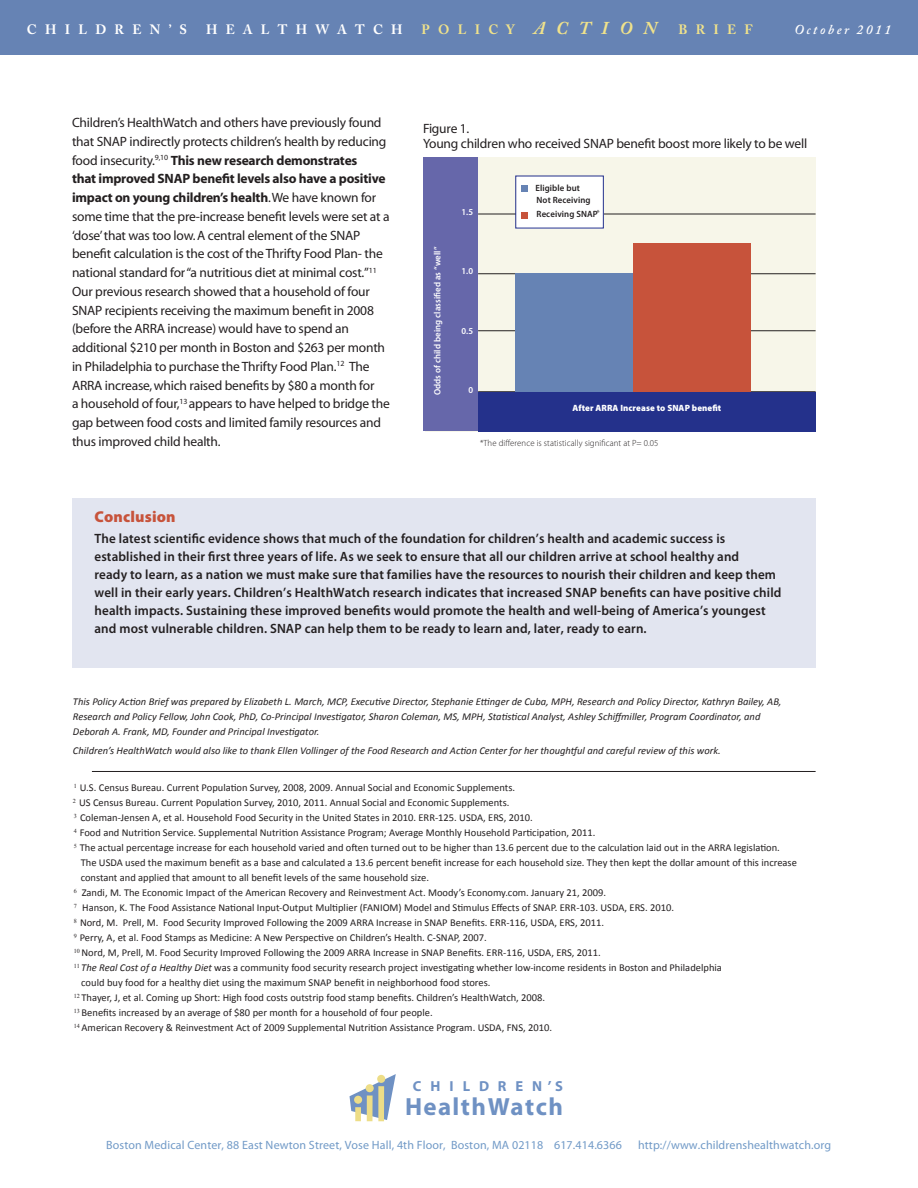
<style>
.page{position:relative;width:918px;height:1188px;background:#fff}
.page>*{position:absolute;margin:0;border:0;box-sizing:border-box;transform-origin:0 0}
.t1{font:700 24.9px "Myriad";letter-spacing:.06em;color:#6f91c3}
.Conclusion_Head{font:900 15.75px "Myriad Pro";letter-spacing:.01em;color:#c7533b}
.t2{font:700 14.55px "Myriad";letter-spacing:.625em;color:#6f91c3}
.Body{font:13.5px/18.8px "Myriad";letter-spacing:-.015em;color:#231f20}
.Conclusion_Body{font:600 13.5px/18px "Myriad Pro";letter-spacing:.01em;color:#231f20}
.Headings{font:700 13.5px "Adobe Caslon Pro";letter-spacing:.63em;color:#fff}
.Headings-2{font:700 13.5px "Adobe Caslon Pro";letter-spacing:.63em;color:#f0e28b}
.Headings-3{font:italic 600 13.5px "Adobe Caslon Pro";letter-spacing:.2em;color:#fff}
.Body-2{font:12px "Myriad Pro";letter-spacing:.01em;color:#719ac7}
.Endnote_Text{font:10.5px/15px "Calibri";color:#231f20}
.t3{font:italic 10.5px/15px "Calibri";color:#231f20}
.Conclusion_Body-2{font:600 9.15px "Myriad Pro";letter-spacing:.01em;color:#fff}
.Conclusion_Body-3{font:600 9.15px/12.1px "Myriad Pro";letter-spacing:.01em;color:#231f20}
.Conclusion_Body-4{font:900 9.15px "Myriad Pro";letter-spacing:.01em;color:#fff}
.Conclusion_Body-5{font:300 9px "Myriad Pro";letter-spacing:.01em;color:#231f20}
.s1{font-style:italic;font-size:18px}
.s2{font-weight:700}
.s3{font-style:italic}
</style>
<div class="page">
<div style="left:0;top:0;width:918px;height:54px;background:#6683b4"></div>
<svg style="left:350px;top:1074px;width:46px;height:46px"></svg>
<div style="left:354px;top:1096px;width:8px;height:8px;background:#eddd87;border-radius:50%"></div>
<div style="left:355px;top:1107px;width:6px;height:14px;background:#eddd87"></div>
<div style="left:366px;top:1084px;width:8px;height:8px;background:#eddd87;border-radius:50%"></div>
<div style="left:367px;top:1096px;width:6px;height:25px;background:#eddd87"></div>
<div style="left:377px;top:1075px;width:8px;height:8px;background:#eddd87;border-radius:50%"></div>
<div style="left:378px;top:1086px;width:6px;height:35px;background:#eddd87"></div>
<div style="left:72px;top:498px;width:744px;height:169px;background:#e2e5f0"></div>
<hr style="left:92px;top:771px;width:724px;height:1px;background:#231f20">
<div style="left:425px;top:158px;width:390px;height:274px;background:#f7f6e9"></div>
<div style="left:424px;top:158px;width:54px;height:273px;background:#6667aa"></div>
<hr style="left:478px;top:214px;width:338px;height:1px;background:#231f20">
<hr style="left:478px;top:273px;width:338px;height:1px;background:#231f20">
<hr style="left:478px;top:330px;width:338px;height:1px;background:#231f20">
<hr style="left:478px;top:391px;width:338px;height:1px;background:#231f20">
<hr style="left:478px;top:428px;width:338px;height:1px;background:#231f20">
<div style="left:516px;top:176px;width:87px;height:52px;background:#fff"></div>
<div style="left:521px;top:185px;width:7px;height:6px;background:#6683b4"></div>
<div style="left:515px;top:175px;width:89px;height:54px;border:1px solid #24318b"></div>
<div style="left:633px;top:243px;width:118px;height:185px;background:#c7533b"></div>
<div style="left:521px;top:212px;width:7px;height:6px;background:#c7533b"></div>
<div style="left:515px;top:273px;width:118px;height:155px;background:#6683b4"></div>
<div style="left:478px;top:392px;width:337px;height:39px;background:#24318b"></div>
<p class="Headings" style="left:27px;top:21px;width:162px">CHILDREN’S</p>
<p class="Headings" style="left:206px;top:21px;width:198px">HEALTHWATCH</p>
<p class="Headings-2" style="left:422px;top:21px;width:236px">POLICY <span class="s1">ACTION</span></p>
<p class="Headings-2" style="left:678px;top:21px;width:76px">BRIEF</p>
<p class="Headings-3" style="left:794px;top:21px;width:98px">October 2011</p>
<p class="Body" style="left:72px;top:114px;width:319px">Children’s HealthWatch and others have previously found that SNAP indirectly protects children’s health by reducing food insecurity.<sup>9,10</sup> <span class="s2">This new research demonstrates<br>that improved SNAP benefit levels also have a positive impact on young children’s health</span>. We have known for some time that the pre-increase benefit levels were set at a ‘dose’ that was too low. A central element of the SNAP benefit calculation is the cost of the Thrifty Food Plan- the national standard for “a nutritious diet at minimal cost.”<sup>11<br></sup>Our previous research showed that a household of four SNAP recipients receiving the maximum benefit in 2008 (before the ARRA increase) would have to spend an additional $210 per month in Boston and $263 per month in Philadelphia to purchase the Thrifty Food Plan.<sup>12</sup> The ARRA increase, which raised benefits by $80 a month for<br>a household of four,<sup>13</sup> appears to have helped to bridge the gap between food costs and limited family resources and thus improved child health.</p>
<p class="Body" style="left:423px;top:120px;width:48px">Figure 1.</p>
<p class="Body" style="left:423px;top:135px;width:386px">Young children who received SNAP benefit boost more likely to be well</p>
<p class="Conclusion_Body-2" style="left:432px;top:395px;width:150px;rotate:-90deg">Odds of child being classified as “well”</p>
<p class="Conclusion_Body-2" style="left:461px;top:207px;width:13px">1.5</p>
<p class="Conclusion_Body-2" style="left:461px;top:266px;width:13px">1.0</p>
<p class="Conclusion_Body-2" style="left:461px;top:325px;width:13px">0.5</p>
<p class="Conclusion_Body-2" style="left:468px;top:384px;width:6px">0</p>
<p class="Conclusion_Body-3" style="left:536px;top:182px;width:57px">Eligible but<br>Not Receiving</p>
<p class="Conclusion_Body-3" style="left:537px;top:208px;width:63px">Receiving SNAP</p>
<p class="Conclusion_Body-5" style="left:596px;top:208px;width:5px">*</p>
<p class="Conclusion_Body-4" style="left:572px;top:402px;width:150px">After ARRA Increase to SNAP benefit</p>
<p class="Conclusion_Body-5" style="left:480px;top:437px;width:180px">*The difference is statistically significant at P= 0.05</p>
<p class="Conclusion_Head" style="left:94px;top:506px;width:83px">Conclusion</p>
<p class="Conclusion_Body" style="left:94px;top:529px;width:688px">The latest scientific evidence shows that much of the foundation for children’s health and academic success is established in their first three years of life. As we seek to ensure that all our children arrive at school healthy and<br>ready to learn, as a nation we must make sure that families have the resources to nourish their children and keep them well in their early years. Children’s HealthWatch research indicates that increased SNAP benefits can have positive child health impacts. Sustaining these improved benefits would promote the health and well-being of America’s youngest and most vulnerable children. SNAP can help them to be ready to learn and, later, ready to earn.</p>
<p class="t3" style="left:73px;top:693px;width:710px">This Policy Action Brief was prepared by Elizabeth L. March, MCP, Executive Director, Stephanie Ettinger de Cuba, MPH, Research and Policy Director, Kathryn Bailey, AB,<br>Research and Policy Fellow, John Cook, PhD, Co-Principal Investigator, Sharon Coleman, MS, MPH, Statistical Analyst, Ashley Schiffmiller, Program Coordinator, and<br>Deborah A. Frank, MD, Founder and Principal Investigator.</p>
<p class="t3" style="left:73px;top:743px;width:649px">Children’s HealthWatch would also like to thank Ellen Vollinger of the Food Research and Action Center for her thoughtful and careful review of this work.</p>
<p class="Endnote_Text" style="left:74px;top:780px;width:443px"><sup>1</sup> U.S. Census Bureau. Current Population Survey, 2008, 2009. Annual Social and Economic Supplements.</p>
<p class="Endnote_Text" style="left:73px;top:795px;width:438px"><sup>2</sup> US Census Bureau. Current Population Survey, 2010, 2011. Annual Social and Economic Supplements.</p>
<p class="Endnote_Text" style="left:74px;top:810px;width:460px"><sup>3</sup> Coleman-Jensen A, et al. Household Food Security in the United States in 2010. ERR-125. USDA, ERS, 2010.</p>
<p class="Endnote_Text" style="left:74px;top:825px;width:523px"><sup>4</sup> Food and Nutrition Service. Supplemental Nutrition Assistance Program; Average Monthly Household Participation, 2011.</p>
<p class="Endnote_Text" style="left:81px;top:840px;width:718px;text-indent:-7px"><sup>5</sup> The actual percentage increase for each household varied and often turned out to be higher than 13.6 percent due to the calculation laid out in the ARRA legislation.<br>The USDA used the maximum benefit as a base and calculated a 13.6 percent benefit increase for each household size. They then kept the dollar amount of this increase constant and applied that amount to all benefit levels of the same household size.</p>
<p class="Endnote_Text" style="left:74px;top:885px;width:534px"><sup>6</sup> Zandi, M. The Economic Impact of the American Recovery and Reinvestment Act. Moody’s Economy.com. January 21, 2009.</p>
<p class="Endnote_Text" style="left:74px;top:900px;width:602px"><sup>7</sup> Hanson, K. The Food Assistance National Input-Output Multiplier (FANIOM) Model and Stimulus Effects of SNAP. ERR-103. USDA, ERS. 2010.</p>
<p class="Endnote_Text" style="left:74px;top:915px;width:532px"><sup>8</sup> Nord, M. Prell, M. Food Security Improved Following the 2009 ARRA Increase in SNAP Benefits. ERR-116, USDA, ERS, 2011.</p>
<p class="Endnote_Text" style="left:74px;top:930px;width:414px"><sup>9</sup> Perry, A, et al. Food Stamps as Medicine: A New Perspective on Children’s Health. C-SNAP, 2007.</p>
<p class="Endnote_Text" style="left:74px;top:945px;width:528px"><sup>10</sup> Nord, M, Prell, M. Food Security Improved Following the 2009 ARRA Increase in SNAP Benefits. ERR-116, USDA, ERS, 2011.</p>
<p class="Endnote_Text" style="left:81px;top:960px;width:642px;text-indent:-7px"><sup>11</sup> <span class="s3">The Real Cost of a Healthy Diet</span> was a community food security research project investigating whether low-income residents in Boston and Philadelphia could buy food for a healthy diet using the maximum SNAP benefit in neighborhood food stores.</p>
<p class="Endnote_Text" style="left:74px;top:990px;width:473px"><sup>12</sup> Thayer, J, et al. Coming up Short: High food costs outstrip food stamp benefits. Children’s HealthWatch, 2008.</p>
<p class="Endnote_Text" style="left:74px;top:1005px;width:360px"><sup>13</sup> Benefits increased by an average of $80 per month for a household of four people.</p>
<p class="Endnote_Text" style="left:74px;top:1020px;width:480px"><sup>14</sup> American Recovery &amp; Reinvestment Act of 2009 Supplemental Nutrition Assistance Program. USDA, FNS, 2010.</p>
<p class="t2" style="left:413px;top:1079px;width:152px">CHILDREN’S</p>
<p class="t1" style="left:405px;top:1094px;width:159px">HealthWatch</p>
<p class="Body-2" style="left:106px;top:1138px;width:517px">Boston Medical Center, 88 East Newton Street, Vose Hall, 4th Floor, Boston, MA 02118 617.414.6366</p>
<p class="Body-2" style="left:638px;top:1138px;width:195px">http://www.childrenshealthwatch.org</p>
</div>
